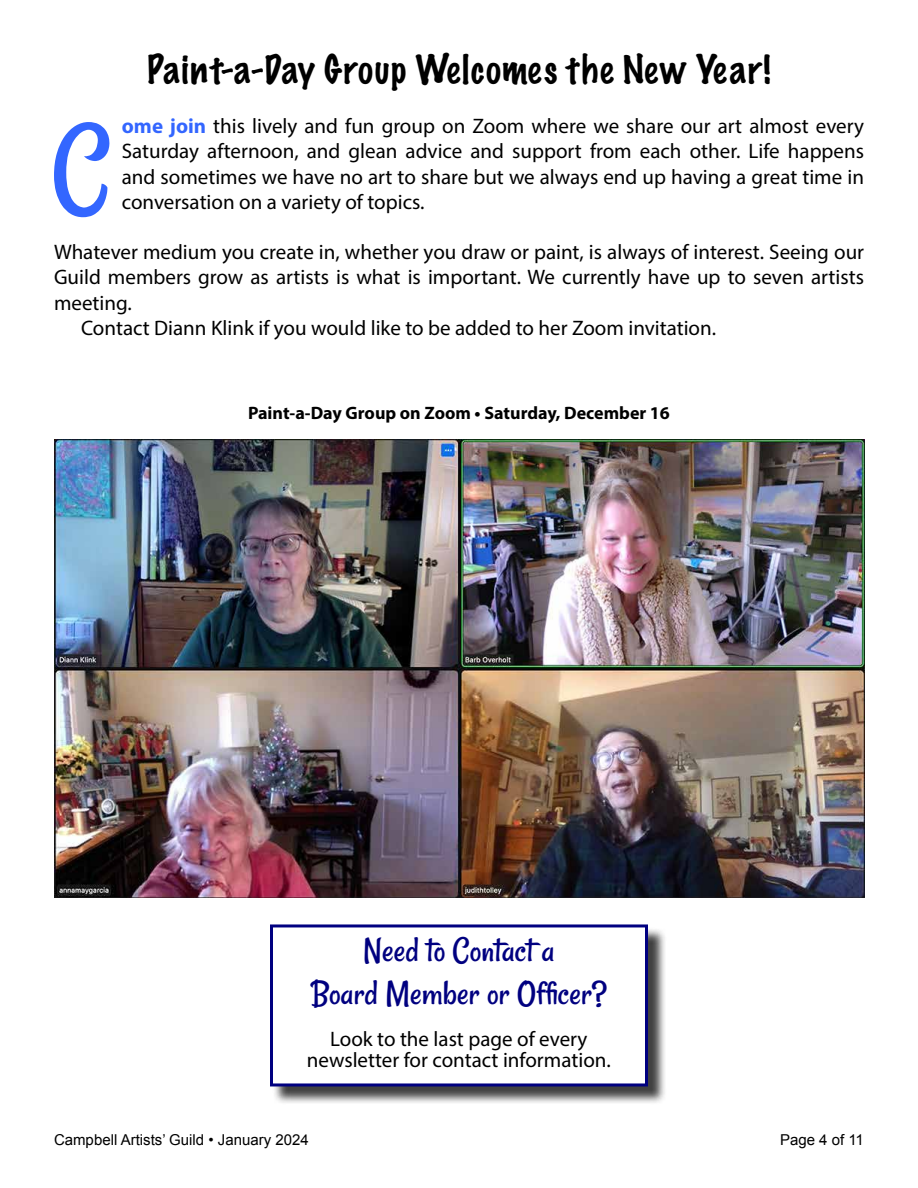
<style>
.page{position:relative;width:918px;height:1188px;background:#fff}
.page>*{position:absolute;margin:0;border:0;box-sizing:border-box;transform-origin:0 0}
.t1{font:100 36px "Marker Felt";letter-spacing:.04em;color:#000}
.t2{font:36px/43.2px "Rancho";color:#000080;text-align:center}
.t3{font:21px/25.2px "Myriad Pro";color:#000;text-align:justify}
.t4{font:700 18px "Myriad Pro";color:#000}
.t5{font:15px "Arial";color:#000}
.s1{font-weight:700;color:#36f}
</style>
<div class="page">
<img style="left:54px;top:440px;width:810px;height:457px">
<svg style="left:54px;top:122px;width:56px;height:95px"></svg>
<div style="left:272px;top:927px;width:394px;height:178px;background:#000;opacity:.75"></div>
<div style="left:270px;top:924px;width:378px;height:162px;background:#fff;border:3px solid #000080"></div>
<h1 class="t1" style="left:147px;top:41px;width:625px">Paint-a-Day Group Welcomes the New Year!</h1>
<p class="t3" style="left:122px;top:113px;width:744px"><span class="s1">ome join</span> this lively and fun group on Zoom where we share our art almost every Saturday afternoon, and glean advice and support from each other. Life happens and sometimes we have no art to share but we always end up having a great time in conversation on a variety of topics.</p>
<p class="t3" style="left:54px;top:239px;width:812px">Whatever medium you create in, whether you draw or paint, is always of interest. Seeing our</p>
<p class="t3" style="left:54px;top:264px;width:812px">Guild members grow as artists is what is important. We currently have up to seven artists</p>
<p class="t3" style="left:54px;top:290px;width:79px">meeting.</p>
<p class="t3" style="left:81px;top:315px;width:637px">Contact Diann Klink if you would like to be added to her Zoom invitation.</p>
<p class="t4" style="left:248px;top:401px;width:423px">Paint-a-Day Group on Zoom • Saturday, December 16</p>
<h1 class="t2" style="left:311px;top:929px;width:297px">Need to Contact a<br>Board Member or Officer?</h1>
<p class="t3" style="left:307px;top:1028px;width:306px;line-height:21px;text-align:center">Look to the last page of every newsletter for contact information.</p>
<p class="t5" style="left:54px;top:1130px;width:256px">Campbell Artists’ Guild • January 2024</p>
<p class="t5" style="left:780px;top:1130px;width:85px">Page 4 of 11</p>
</div>
